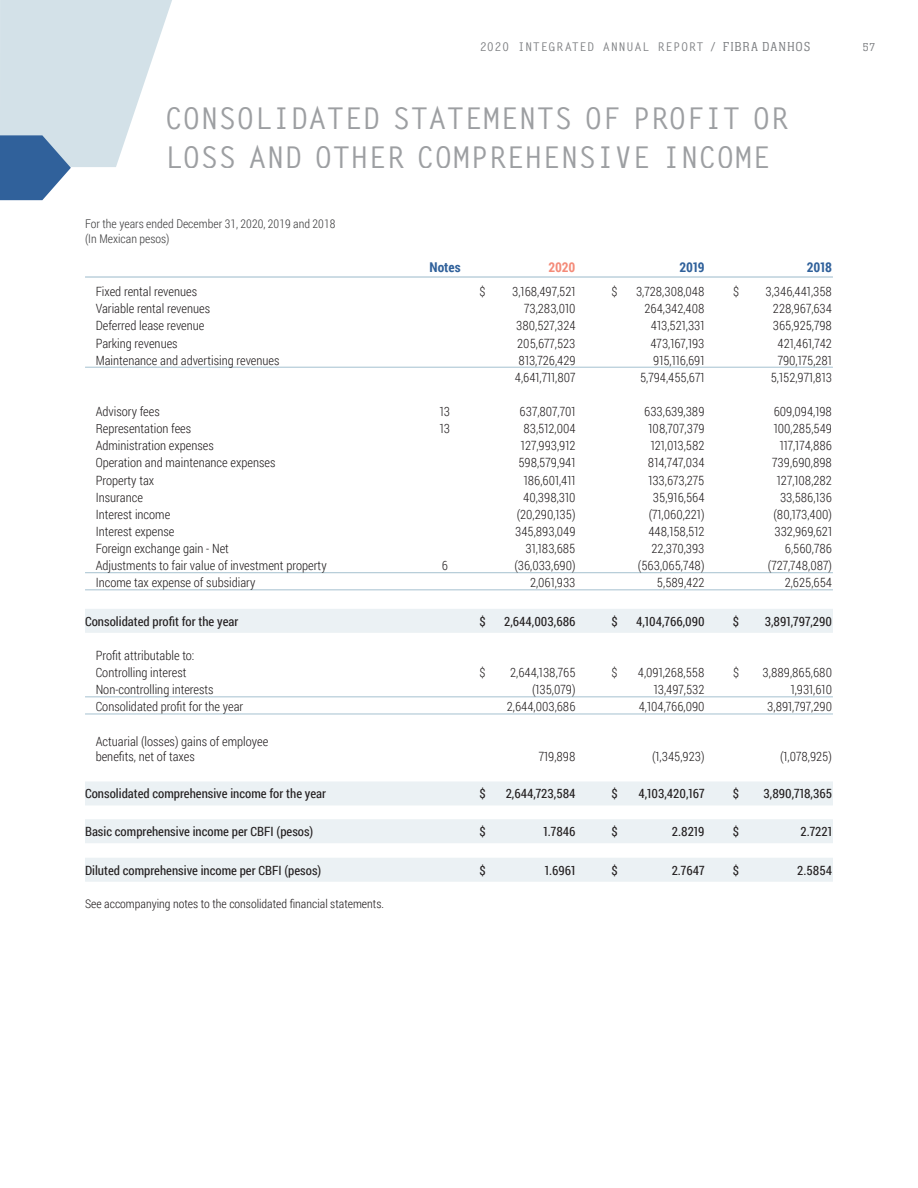
<style>
.page{position:relative;width:918px;height:1188px;background:#fff}
.page>*{position:absolute;margin:0;border:0;box-sizing:border-box;transform-origin:0 0}
.t1{font:700 30px/39px "Letter Gothic Std";color:#9d9fa2}
.t2{font:700 13.5px "Roboto Condensed";color:#30619b}
.t3{font:700 13.5px "Roboto Condensed";color:#f48b79}
.t4{font:300 12.75px/15px "Roboto Condensed";color:#231f20}
.t5{font:12.75px "Roboto Condensed";color:#231f20}
.TABLA_texto_gral{font:300 12px "Roboto Condensed";color:#3e3e3f}
.t6{font:300 12px "Roboto Condensed";color:#231f20}
.t7{font:700 12px "Letter Gothic Std";letter-spacing:.05em;color:#808285}
.t8{font:300 12px "Neue Aachen Pro";color:#808285}
.s1{font-family:"Neue Aachen Pro";font-weight:300;font-size:13.5px}
</style>
<div class="page">
<hr style="left:85px;top:276px;width:748px;height:2px;background:#a5c1d0">
<hr style="left:85px;top:367px;width:748px;height:1px;background:#a5c1d0">
<hr style="left:85px;top:572px;width:748px;height:1px;background:#a5c1d0">
<hr style="left:85px;top:589px;width:748px;height:1px;background:#a5c1d0">
<div style="left:85px;top:609px;width:748px;height:24px;background:#ebf1f4"></div>
<hr style="left:85px;top:696px;width:748px;height:1px;background:#a5c1d0">
<hr style="left:85px;top:714px;width:748px;height:1px;background:#a5c1d0">
<div style="left:85px;top:781px;width:748px;height:24px;background:#ebf1f4"></div>
<div style="left:85px;top:819px;width:748px;height:24px;background:#ebf1f4"></div>
<div style="left:85px;top:858px;width:748px;height:24px;background:#ebf1f4"></div>
<svg style="left:0;top:0;width:172px;height:200px"></svg>
<p class="t7" style="left:479px;top:39px;width:333px">2020 INTEGRATED ANNUAL REPORT / <span class="s1">FIBRA DANHOS</span></p>
<p class="t8" style="left:863px;top:41px;width:14px">57</p>
<h1 class="t1" style="left:164px;top:99px;width:626px">CONSOLIDATED STATEMENTS OF PROFIT OR<br>LOSS AND OTHER COMPREHENSIVE INCOME</h1>
<p class="TABLA_texto_gral" style="left:85px;top:215px;width:252px">For the years ended December 31, 2020, 2019 and 2018</p>
<p class="TABLA_texto_gral" style="left:85px;top:230px;width:86px">(In Mexican pesos)</p>
<p class="t2" style="left:430px;top:258px;width:33px">Notes</p>
<p class="t3" style="left:548px;top:258px;width:29px">2020</p>
<p class="t2" style="left:679px;top:258px;width:27px">2019</p>
<p class="t2" style="left:807px;top:258px;width:27px">2018</p>
<p class="t4" style="left:96px;top:284px;width:103px">Fixed rental revenues</p>
<p class="t4" style="left:480px;top:284px;width:8px">$</p>
<p class="t4" style="left:512px;top:284px;width:65px">3,168,497,521</p>
<p class="t4" style="left:612px;top:284px;width:8px">$</p>
<p class="t4" style="left:636px;top:284px;width:70px">3,728,308,048</p>
<p class="t4" style="left:733px;top:284px;width:8px">$</p>
<p class="t4" style="left:766px;top:284px;width:68px">3,346,441,358</p>
<p class="t4" style="left:96px;top:301px;width:116px">Variable rental revenues</p>
<p class="t4" style="left:524px;top:301px;width:53px">73,283,010</p>
<p class="t4" style="left:644px;top:301px;width:62px">264,342,408</p>
<p class="t4" style="left:773px;top:301px;width:61px">228,967,634</p>
<p class="t4" style="left:96px;top:318px;width:110px">Deferred lease revenue</p>
<p class="t4" style="left:516px;top:318px;width:61px">380,527,324</p>
<p class="t4" style="left:651px;top:318px;width:55px">413,521,331</p>
<p class="t4" style="left:773px;top:318px;width:61px">365,925,798</p>
<p class="t4" style="left:96px;top:335px;width:84px">Parking revenues</p>
<p class="t4" style="left:517px;top:335px;width:60px">205,677,523</p>
<p class="t4" style="left:651px;top:335px;width:56px">473,167,193</p>
<p class="t4" style="left:778px;top:335px;width:56px">421,461,742</p>
<p class="t4" style="left:96px;top:352px;width:185px">Maintenance and advertising revenues</p>
<p class="t4" style="left:519px;top:352px;width:58px">813,726,429</p>
<p class="t4" style="left:653px;top:352px;width:53px">915,116,691</p>
<p class="t4" style="left:778px;top:352px;width:56px">790,175,281</p>
<p class="t4" style="left:515px;top:369px;width:62px">4,641,711,807</p>
<p class="t4" style="left:640px;top:369px;width:66px">5,794,455,671</p>
<p class="t4" style="left:771px;top:369px;width:63px">5,152,971,813</p>
<p class="t4" style="left:96px;top:404px;width:66px">Advisory fees</p>
<p class="t4" style="left:440px;top:404px;width:12px">13</p>
<p class="t4" style="left:520px;top:404px;width:57px">637,807,701</p>
<p class="t4" style="left:644px;top:404px;width:62px">633,639,389</p>
<p class="t4" style="left:774px;top:404px;width:60px">609,094,198</p>
<p class="t4" style="left:96px;top:421px;width:97px">Representation fees</p>
<p class="t4" style="left:440px;top:421px;width:12px">13</p>
<p class="t4" style="left:523px;top:421px;width:54px">83,512,004</p>
<p class="t4" style="left:649px;top:421px;width:57px">108,707,379</p>
<p class="t4" style="left:774px;top:421px;width:60px">100,285,549</p>
<p class="t4" style="left:96px;top:438px;width:120px">Administration expenses</p>
<p class="t4" style="left:521px;top:438px;width:56px">127,993,912</p>
<p class="t4" style="left:651px;top:438px;width:55px">121,013,582</p>
<p class="t4" style="left:780px;top:438px;width:54px">117,174,886</p>
<p class="t4" style="left:96px;top:455px;width:181px">Operation and maintenance expenses</p>
<p class="t4" style="left:518px;top:455px;width:59px">598,579,941</p>
<p class="t4" style="left:648px;top:455px;width:58px">814,747,034</p>
<p class="t4" style="left:772px;top:455px;width:61px">739,690,898</p>
<p class="t4" style="left:96px;top:472px;width:60px">Property tax</p>
<p class="t4" style="left:524px;top:472px;width:53px">186,601,411</p>
<p class="t4" style="left:648px;top:472px;width:58px">133,673,275</p>
<p class="t4" style="left:777px;top:472px;width:57px">127,108,282</p>
<p class="t4" style="left:96px;top:489px;width:49px">Insurance</p>
<p class="t4" style="left:523px;top:489px;width:54px">40,398,310</p>
<p class="t4" style="left:653px;top:489px;width:53px">35,916,564</p>
<p class="t4" style="left:780px;top:489px;width:54px">33,586,136</p>
<p class="t4" style="left:96px;top:506px;width:76px">Interest income</p>
<p class="t4" style="left:517px;top:506px;width:60px">(20,290,135)</p>
<p class="t4" style="left:649px;top:506px;width:57px">(71,060,221)</p>
<p class="t4" style="left:773px;top:506px;width:60px">(80,173,400)</p>
<p class="t4" style="left:96px;top:524px;width:80px">Interest expense</p>
<p class="t4" style="left:515px;top:524px;width:62px">345,893,049</p>
<p class="t4" style="left:648px;top:524px;width:58px">448,158,512</p>
<p class="t4" style="left:774px;top:524px;width:59px">332,969,621</p>
<p class="t4" style="left:96px;top:541px;width:135px">Foreign exchange gain - Net</p>
<p class="t4" style="left:525px;top:541px;width:52px">31,183,685</p>
<p class="t4" style="left:652px;top:541px;width:54px">22,370,393</p>
<p class="t4" style="left:785px;top:541px;width:49px">6,560,786</p>
<p class="t4" style="left:96px;top:558px;width:232px">Adjustments to fair value of investment property</p>
<p class="t4" style="left:442px;top:558px;width:8px">6</p>
<p class="t4" style="left:514px;top:558px;width:63px">(36,033,690)</p>
<p class="t4" style="left:638px;top:558px;width:68px">(563,065,748)</p>
<p class="t4" style="left:768px;top:558px;width:66px">(727,748,087)</p>
<p class="t4" style="left:96px;top:575px;width:161px">Income tax expense of subsidiary</p>
<p class="t4" style="left:530px;top:575px;width:47px">2,061,933</p>
<p class="t4" style="left:657px;top:575px;width:49px">5,589,422</p>
<p class="t4" style="left:785px;top:575px;width:49px">2,625,654</p>
<p class="t5" style="left:85px;top:612px;width:155px">Consolidated profit for the year</p>
<p class="t5" style="left:479px;top:612px;width:8px">$</p>
<p class="t5" style="left:504px;top:612px;width:73px">2,644,003,686</p>
<p class="t5" style="left:611px;top:612px;width:8px">$</p>
<p class="t5" style="left:636px;top:612px;width:70px">4,104,766,090</p>
<p class="t5" style="left:733px;top:612px;width:8px">$</p>
<p class="t5" style="left:765px;top:612px;width:69px">3,891,797,290</p>
<p class="t4" style="left:96px;top:648px;width:100px">Profit attributable to:</p>
<p class="t4" style="left:96px;top:665px;width:92px">Controlling interest</p>
<p class="t4" style="left:480px;top:665px;width:8px">$</p>
<p class="t4" style="left:510px;top:665px;width:67px">2,644,138,765</p>
<p class="t4" style="left:612px;top:665px;width:8px">$</p>
<p class="t4" style="left:638px;top:665px;width:68px">4,091,268,558</p>
<p class="t4" style="left:733px;top:665px;width:8px">$</p>
<p class="t4" style="left:763px;top:665px;width:71px">3,889,865,680</p>
<p class="t4" style="left:96px;top:682px;width:119px">Non-controlling interests</p>
<p class="t4" style="left:532px;top:682px;width:45px">(135,079)</p>
<p class="t4" style="left:654px;top:682px;width:52px">13,497,532</p>
<p class="t4" style="left:791px;top:682px;width:43px">1,931,610</p>
<p class="t4" style="left:96px;top:699px;width:149px">Consolidated profit for the year</p>
<p class="t4" style="left:507px;top:699px;width:70px">2,644,003,686</p>
<p class="t4" style="left:639px;top:699px;width:67px">4,104,766,090</p>
<p class="t4" style="left:767px;top:699px;width:66px">3,891,797,290</p>
<p class="t4" style="left:96px;top:733px;width:174px">Actuarial (losses) gains of employee benefits, net of taxes</p>
<p class="t4" style="left:539px;top:748px;width:38px">719,898</p>
<p class="t4" style="left:652px;top:748px;width:54px">(1,345,923)</p>
<p class="t4" style="left:780px;top:748px;width:53px">(1,078,925)</p>
<p class="t5" style="left:85px;top:785px;width:242px">Consolidated comprehensive income for the year</p>
<p class="t5" style="left:479px;top:785px;width:8px">$</p>
<p class="t5" style="left:506px;top:785px;width:71px">2,644,723,584</p>
<p class="t5" style="left:611px;top:785px;width:8px">$</p>
<p class="t5" style="left:638px;top:785px;width:68px">4,103,420,167</p>
<p class="t5" style="left:733px;top:785px;width:8px">$</p>
<p class="t5" style="left:764px;top:785px;width:70px">3,890,718,365</p>
<p class="t5" style="left:85px;top:823px;width:230px">Basic comprehensive income per CBFI (pesos)</p>
<p class="t5" style="left:479px;top:823px;width:8px">$</p>
<p class="t5" style="left:544px;top:823px;width:34px">1.7846</p>
<p class="t5" style="left:611px;top:823px;width:8px">$</p>
<p class="t5" style="left:672px;top:823px;width:34px">2.8219</p>
<p class="t5" style="left:733px;top:823px;width:8px">$</p>
<p class="t5" style="left:801px;top:823px;width:33px">2.7221</p>
<p class="t5" style="left:85px;top:861px;width:238px">Diluted comprehensive income per CBFI (pesos)</p>
<p class="t5" style="left:479px;top:861px;width:8px">$</p>
<p class="t5" style="left:545px;top:861px;width:32px">1.6961</p>
<p class="t5" style="left:611px;top:861px;width:8px">$</p>
<p class="t5" style="left:672px;top:861px;width:34px">2.7647</p>
<p class="t5" style="left:733px;top:861px;width:8px">$</p>
<p class="t5" style="left:797px;top:861px;width:36px">2.5854</p>
<p class="t6" style="left:85px;top:896px;width:300px">See accompanying notes to the consolidated financial statements.</p>
</div>
